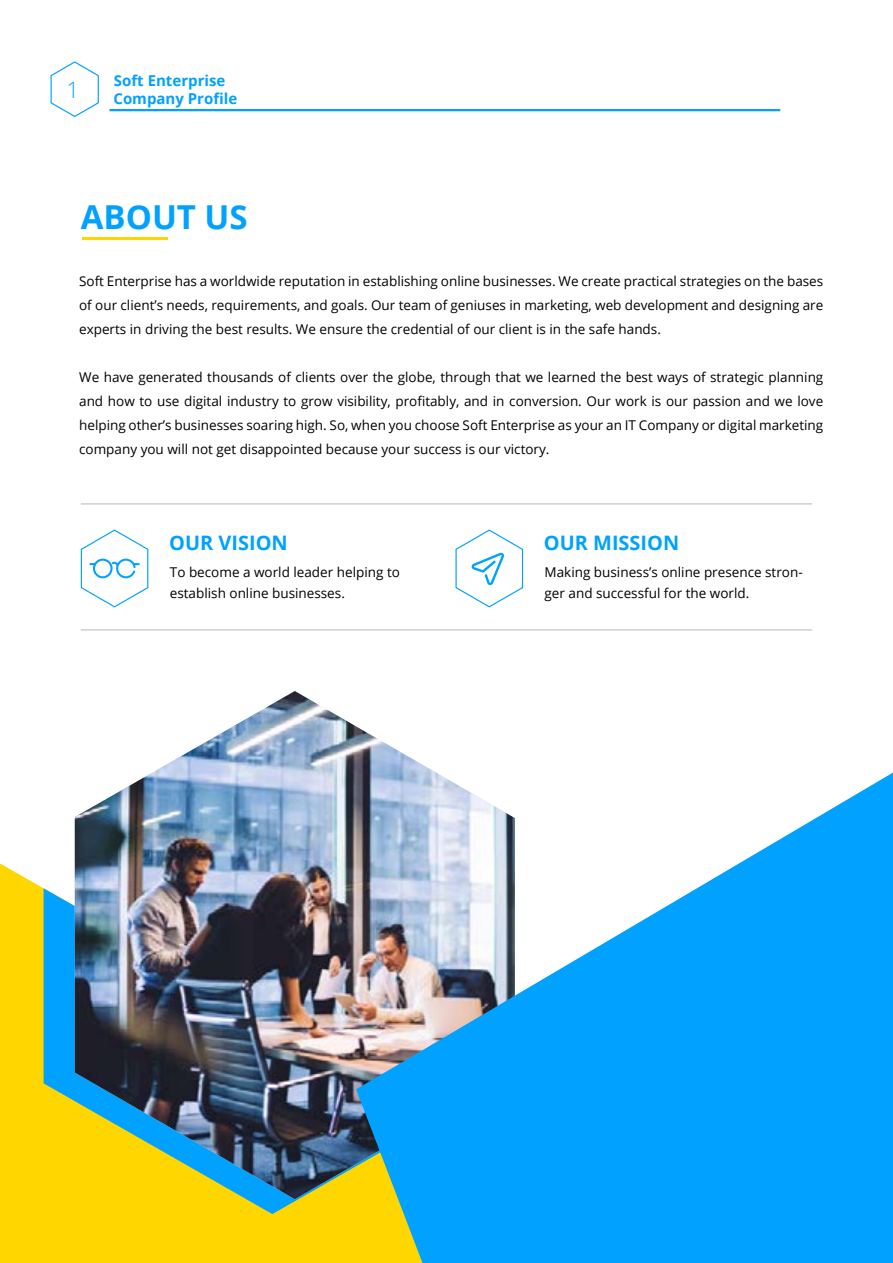
<style>
.page{position:relative;width:893px;height:1263px;background:#fff}
.page>*{position:absolute;margin:0;border:0;box-sizing:border-box;transform-origin:0 0}
.t1{font:700 33px "Open Sans";color:#01a2ff}
.t2{font:300 22.5px "Open Sans";color:#01a2ff}
.t3{font:700 19.95px "Open Sans";color:#01a2ff}
.t4{font:700 15px "Open Sans";color:#01a2ff}
.t5{font:13.5px/24px "Open Sans";color:#000;text-align:justify}
</style>
<div class="page">
<div style="left:0;top:863px;width:356px;height:400px;background:#ffd600"></div>
<svg style="left:44px;top:888px;width:312px;height:326px;background:#8dbf77"></svg>
<hr style="left:81px;top:504px;width:731px;height:1px;background:#b4b6b8">
<hr style="left:81px;top:629px;width:731px;height:1px;background:#b4b6b8">
<svg style="left:80px;top:529px;width:69px;height:79px"></svg>
<svg style="left:455px;top:529px;width:69px;height:79px"></svg>
<img style="left:75px;top:691px;width:360px;height:508px">
<svg style="left:50px;top:61px;width:49px;height:56px"></svg>
<hr style="left:109px;top:109px;width:671px;height:2px;background:#01a2ff">
<hr style="left:82px;top:237px;width:86px;height:2px;background:#ffd600">
<svg style="left:356px;top:772px;width:537px;height:491px;fill:#01a2ff"></svg>
<h2 class="t2" style="left:66px;top:74px;width:14px">1</h2>
<p class="t4" style="left:114px;top:70px;width:113px">Soft Enterprise</p>
<p class="t4" style="left:113px;top:88px;width:125px">Company Profile</p>
<h1 class="t1" style="left:81px;top:194px;width:168px">ABOUT US</h1>
<p class="t5" style="left:79px;top:269px;width:746px">Soft Enterprise has a worldwide reputation in establishing online businesses. We create practical strategies on the bases of our client’s needs, requirements, and goals. Our team of geniuses in marketing, web development and designing are experts in driving the best results. We ensure the credential of our client is in the safe hands.</p>
<p class="t5" style="left:79px;top:365px;width:746px">We have generated thousands of clients over the globe, through that we learned the best ways of strategic planning and how to use digital industry to grow visibility, profitably, and in conversion. Our work is our passion and we love helping other’s businesses soaring high. So, when you choose Soft Enterprise as your an IT Company or digital marketing company you will not get disappointed because your success is our victory.</p>
<h3 class="t3" style="left:169px;top:528px;width:120px">OUR VISION</h3>
<h3 class="t3" style="left:544px;top:528px;width:137px">OUR MISSION</h3>
<p class="t5" style="left:170px;top:561px;width:232px;line-height:21px">To become a world leader helping to establish online businesses.</p>
<p class="t5" style="left:545px;top:561px;width:260px;line-height:21px">Making business’s online presence stron&shy;ger and successful for the world.</p>
</div>
